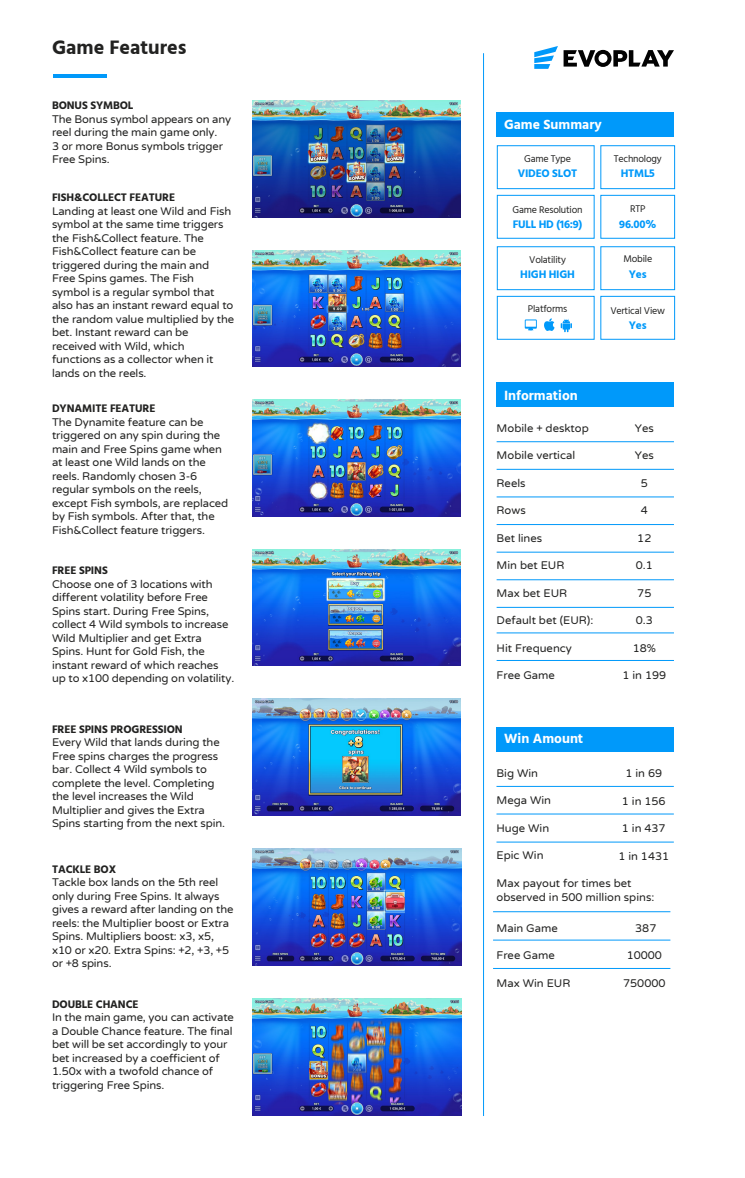
<style>
.page{position:relative;width:745px;height:1178px;background:#fff}
.page>*{position:absolute;margin:0;border:0;box-sizing:border-box;transform-origin:0 0}
.t1{font:700 20px "Hind";color:#222221}
.t2{font:700 13.75px "Hind";color:#fff}
.t3{font:11.25px/13.5px "Varela Round";letter-spacing:-.01em;color:#222221}
.t4{font:700 11.25px "Hind";letter-spacing:-.01em;color:#222221}
.t5{font:700 11.25px "Hind";letter-spacing:-.02em;color:#0099fa}
.t6{font:10px "Hind";letter-spacing:-.02em;color:#222221}
</style>
<div class="page">
<hr style="left:483px;top:53px;width:1px;height:1063px;background:#0099fa">
<svg style="left:534px;top:46px;width:23px;height:23px"></svg>
<svg style="left:563px;top:50px;width:110px;height:17px"></svg>
<div style="left:496px;top:112px;width:177px;height:25px;background:#0099fa"></div>
<div style="left:600px;top:145px;width:74px;height:44px;border:1px solid #0099fa"></div>
<div style="left:496px;top:145px;width:98px;height:44px;border:1px solid #0099fa"></div>
<div style="left:600px;top:195px;width:74px;height:43px;border:1px solid #0099fa"></div>
<div style="left:496px;top:195px;width:98px;height:43px;border:1px solid #0099fa"></div>
<div style="left:600px;top:246px;width:74px;height:44px;border:1px solid #0099fa"></div>
<div style="left:496px;top:246px;width:98px;height:44px;border:1px solid #0099fa"></div>
<div style="left:600px;top:296px;width:74px;height:43px;border:1px solid #0099fa"></div>
<div style="left:496px;top:296px;width:98px;height:43px;border:1px solid #0099fa"></div>
<svg style="left:560px;top:319px;width:11px;height:13px"></svg>
<svg style="left:544px;top:318px;width:10px;height:13px"></svg>
<div style="left:524px;top:319px;width:12px;height:10px;background:#0099fa"></div>
<div style="left:525px;top:320px;width:10px;height:7px;background:#fff"></div>
<hr style="left:492px;top:911px;width:178px;height:1px;background:#0099fa">
<hr style="left:492px;top:939px;width:178px;height:1px;background:#0099fa">
<hr style="left:492px;top:968px;width:178px;height:1px;background:#0099fa">
<div style="left:496px;top:727px;width:177px;height:25px;background:#0099fa"></div>
<hr style="left:496px;top:842px;width:177px;height:1px;background:#0099fa">
<hr style="left:496px;top:786px;width:177px;height:1px;background:#0099fa">
<hr style="left:496px;top:813px;width:177px;height:1px;background:#0099fa">
<div style="left:496px;top:382px;width:177px;height:25px;background:#0099fa"></div>
<hr style="left:496px;top:441px;width:177px;height:1px;background:#0099fa">
<hr style="left:496px;top:469px;width:177px;height:1px;background:#0099fa">
<hr style="left:496px;top:497px;width:177px;height:1px;background:#0099fa">
<hr style="left:496px;top:524px;width:177px;height:1px;background:#0099fa">
<hr style="left:496px;top:552px;width:177px;height:1px;background:#0099fa">
<hr style="left:496px;top:579px;width:177px;height:1px;background:#0099fa">
<hr style="left:496px;top:607px;width:177px;height:1px;background:#0099fa">
<hr style="left:496px;top:632px;width:177px;height:1px;background:#0099fa">
<hr style="left:496px;top:660px;width:177px;height:1px;background:#0099fa">
<hr style="left:54px;top:74px;width:53px;height:4px;background:#0099fa">
<img style="left:252px;top:100px;width:208px;height:117px">
<img style="left:252px;top:250px;width:208px;height:117px">
<img style="left:252px;top:399px;width:208px;height:117px">
<img style="left:252px;top:549px;width:208px;height:117px">
<img style="left:252px;top:699px;width:208px;height:116px">
<img style="left:252px;top:848px;width:209px;height:117px">
<img style="left:252px;top:998px;width:209px;height:117px">
<h1 class="t1" style="left:52px;top:36px;width:136px">Game Features</h1>
<p class="t4" style="left:52px;top:99px;width:83px">BONUS SYMBOL</p>
<p class="t3" style="left:52px;top:112px;width:181px">The Bonus symbol appears on any reel during the main game only.<br>3 or more Bonus symbols trigger<br>Free Spins.</p>
<p class="t4" style="left:52px;top:191px;width:124px">FISH&amp;COLLECT FEATURE</p>
<p class="t3" style="left:52px;top:204px;width:184px">Landing at least one Wild and Fish symbol at the same time triggers the Fish&amp;Collect feature. The<br>Fish&amp;Collect feature can be triggered during the main and<br>Free Spins games. The Fish symbol is a regular symbol that also has an instant reward equal to the random value multiplied by the bet. Instant reward can be received with Wild, which functions as a collector when it lands on the reels.</p>
<p class="t4" style="left:52px;top:402px;width:105px">DYNAMITE FEATURE</p>
<p class="t3" style="left:52px;top:415px;width:178px">The Dynamite feature can be triggered on any spin during the main and Free Spins game when at least one Wild lands on the reels. Randomly chosen 3-6 regular symbols on the reels, except Fish symbols, are replaced by Fish symbols. After that, the<br>Fish&amp;Collect feature triggers.</p>
<p class="t4" style="left:52px;top:564px;width:57px">FREE SPINS</p>
<p class="t3" style="left:52px;top:577px;width:184px">Choose one of 3 locations with different volatility before Free<br>Spins start. During Free Spins, collect 4 Wild symbols to increase<br>Wild Multiplier and get Extra<br>Spins. Hunt for Gold Fish, the instant reward of which reaches up to x100 depending on volatility.</p>
<p class="t4" style="left:52px;top:722px;width:132px">FREE SPINS PROGRESSION</p>
<p class="t3" style="left:52px;top:735px;width:174px">Every Wild that lands during the<br>Free spins charges the progress bar. Collect 4 Wild symbols to complete the level. Completing the level increases the Wild<br>Multiplier and gives the Extra<br>Spins starting from the next spin.</p>
<p class="t4" style="left:52px;top:862px;width:66px">TACKLE BOX</p>
<p class="t3" style="left:52px;top:875px;width:183px">Tackle box lands on the 5th reel only during Free Spins. It always gives a reward after landing on the reels: the Multiplier boost or Extra<br>Spins. Multipliers boost: x3, x5, x10 or x20. Extra Spins: +2, +3, +5 or +8 spins.</p>
<p class="t4" style="left:52px;top:997px;width:88px">DOUBLE CHANCE</p>
<p class="t3" style="left:52px;top:1010px;width:183px">In the main game, you can activate a Double Chance feature. The final bet will be set accordingly to your bet increased by a coefficient of<br>1.50x with a twofold chance of triggering Free Spins.</p>
<p class="t2" style="left:504px;top:116px;width:99px">Game Summary</p>
<p class="t6" style="left:524px;top:152px;width:48px">Game Type</p>
<p class="t5" style="left:517px;top:167px;width:61px">VIDEO SLOT</p>
<p class="t6" style="left:613px;top:152px;width:49px">Technology</p>
<p class="t5" style="left:620px;top:167px;width:36px">HTML5</p>
<p class="t6" style="left:512px;top:203px;width:72px">Game Resolution</p>
<p class="t6" style="left:629px;top:202px;width:17px">RTP</p>
<p class="t5" style="left:512px;top:217px;width:71px">FULL HD (16:9)</p>
<p class="t5" style="left:520px;top:267px;width:56px">HIGH HIGH</p>
<p class="t6" style="left:529px;top:253px;width:38px">Volatility</p>
<p class="t5" style="left:619px;top:217px;width:39px">96.00%</p>
<p class="t6" style="left:623px;top:252px;width:30px">Mobile</p>
<p class="t5" style="left:628px;top:267px;width:19px">Yes</p>
<p class="t6" style="left:527px;top:302px;width:41px">Platforms</p>
<p class="t6" style="left:610px;top:304px;width:56px">Vertical View</p>
<p class="t5" style="left:628px;top:318px;width:19px">Yes</p>
<p class="t2" style="left:504px;top:387px;width:75px">Information</p>
<p class="t3" style="left:496px;top:421px;width:94px">Mobile + desktop</p>
<p class="t3" style="left:496px;top:448px;width:80px">Mobile vertical</p>
<p class="t3" style="left:496px;top:475px;width:30px">Reels</p>
<p class="t3" style="left:496px;top:503px;width:31px">Rows</p>
<p class="t3" style="left:496px;top:530px;width:47px">Bet lines</p>
<p class="t3" style="left:496px;top:558px;width:69px">Min bet EUR</p>
<p class="t3" style="left:496px;top:585px;width:72px">Max bet EUR</p>
<p class="t3" style="left:496px;top:613px;width:98px">Default bet (EUR):</p>
<p class="t3" style="left:496px;top:640px;width:77px">Hit Frequency</p>
<p class="t3" style="left:496px;top:668px;width:60px">Free Game</p>
<p class="t3" style="left:634px;top:420px;width:20px">Yes</p>
<p class="t3" style="left:634px;top:448px;width:20px">Yes</p>
<p class="t3" style="left:640px;top:475px;width:9px">5</p>
<p class="t3" style="left:640px;top:503px;width:9px">4</p>
<p class="t3" style="left:637px;top:530px;width:16px">12</p>
<p class="t3" style="left:635px;top:558px;width:19px">0.1</p>
<p class="t3" style="left:637px;top:585px;width:16px">75</p>
<p class="t3" style="left:635px;top:613px;width:19px">0.3</p>
<p class="t3" style="left:632px;top:640px;width:25px">18%</p>
<p class="t3" style="left:622px;top:668px;width:45px">1 in 199</p>
<p class="t2" style="left:504px;top:730px;width:80px">Win Amount</p>
<p class="t3" style="left:496px;top:766px;width:43px">Big Win</p>
<p class="t3" style="left:496px;top:793px;width:56px">Mega Win</p>
<p class="t3" style="left:496px;top:821px;width:54px">Huge Win</p>
<p class="t3" style="left:496px;top:848px;width:49px">Epic Win</p>
<p class="t3" style="left:625px;top:766px;width:38px">1 in 69</p>
<p class="t3" style="left:621px;top:793px;width:45px">1 in 156</p>
<p class="t3" style="left:621px;top:821px;width:45px">1 in 437</p>
<p class="t3" style="left:618px;top:848px;width:52px">1 in 1431</p>
<p class="t3" style="left:496px;top:876px;width:159px">Max payout for times bet observed in 500 million spins:</p>
<p class="t3" style="left:634px;top:920px;width:23px">387</p>
<p class="t3" style="left:626px;top:948px;width:37px">10000</p>
<p class="t3" style="left:622px;top:975px;width:44px">750000</p>
<p class="t3" style="left:496px;top:920px;width:63px">Main Game</p>
<p class="t3" style="left:496px;top:948px;width:60px">Free Game</p>
<p class="t3" style="left:496px;top:975px;width:75px">Max Win EUR</p>
</div>
